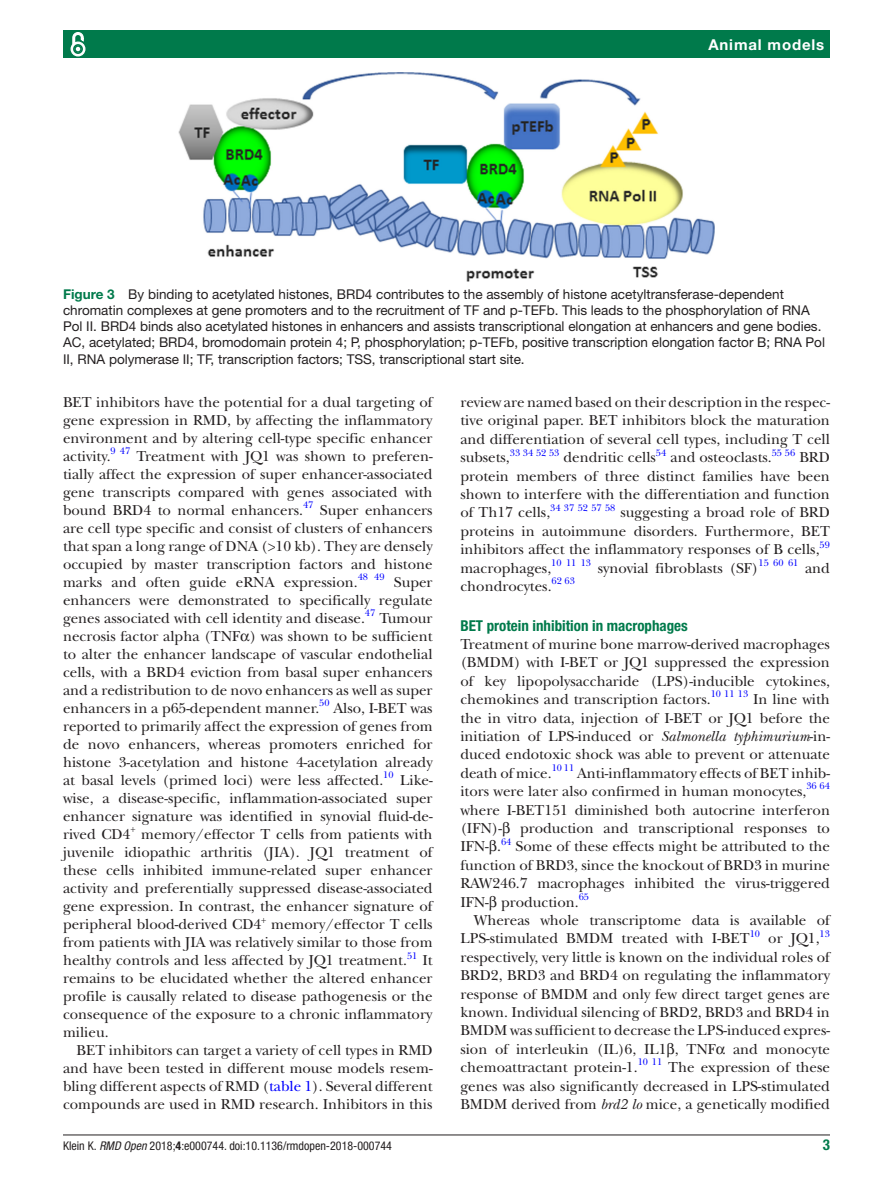
<style>
.page{position:relative;width:893px;height:1191px;background:#fff}
.page>*{position:absolute;margin:0;border:0;box-sizing:border-box;transform-origin:0 0}
.t1{font:15px/18px "New Baskerville";color:#231f20;text-align:justify}
.t2{font:700 condensed 15px "Helvetica Neue LT Std";color:#007a4b}
.t3{font:700 15px "Helvetica Neue LT Std";letter-spacing:.055em;color:#fff}
.t4{font:13.5px/16.2px "Helvetica Neue LT Std";color:#231f20}
.t5{font:condensed 12px "Helvetica Neue LT Std";color:#231f20}
.t6{font:9.9px "New Baskerville";color:#00f}
.t7{font:9.9px "New Baskerville";color:#231f20}
.s1{font-weight:700;color:#007a4b}
.s2{font-style:italic}
.s3{color:#00f}
.s4{font-weight:700}
</style>
<div class="page">
<hr style="left:63px;top:1134px;width:767px;height:1px;background:#231f20">
<div style="left:63px;top:31px;width:767px;height:27px;background:#007a4b"></div>
<svg style="left:70px;top:32px;width:16px;height:25px"></svg>
<div style="left:74px;top:45px;width:8px;height:8px;border:1px solid #007a4b;border-radius:50%"></div>
<img style="left:178px;top:73px;width:537px;height:208px">
<p class="t3" style="left:708px;top:35px;width:117px">Animal models</p>
<p class="t4" style="left:63px;top:286px;width:763px"><span class="s1">Figure 3</span> By binding to acetylated histones, BRD4 contributes to the assembly of histone acetyltransferase-dependent chromatin complexes at gene promoters and to the recruitment of TF and p-TEFb. This leads to the phosphorylation of RNA Pol II. BRD4 binds also acetylated histones in enhancers and assists transcriptional elongation at enhancers and gene bodies.<br>AC, acetylated; BRD4, bromodomain protein 4; P, phosphorylation; p-TEFb, positive transcription elongation factor B; RNA Pol II, RNA polymerase II; TF, transcription factors; TSS, transcriptional start site.</p>
<p class="t1" style="left:63px;top:393px;width:371px">BET inhibitors have the potential for a dual targeting of gene expression in RMD, by affecting the inflammatory environment and by altering cell-type specific enhancer activity.</p>
<p class="t1" style="left:460px;top:393px;width:371px;line-height:18.5px">review are named based on their description in the respec&shy;tive original paper. BET inhibitors block the maturation and differentiation of several cell types, including T cell subsets,</p>
<p class="t6" style="left:111px;top:445px;width:21px">9 47</p>
<p class="t1" style="left:63px;top:447px;width:371px;text-indent:74px">Treatment with JQ1 was shown to preferen&shy;tially affect the expression of super enhancer-associated gene transcripts compared with genes associated with bound BRD4 to normal enhancers.</p>
<p class="t6" style="left:510px;top:446px;width:51px">33 34 52 53</p>
<p class="t1" style="left:564px;top:448px;width:94px">dendritic cells</p>
<p class="t6" style="left:656px;top:446px;width:12px">54</p>
<p class="t1" style="left:670px;top:448px;width:103px">and osteoclasts.</p>
<p class="t6" style="left:772px;top:446px;width:25px">55 56</p>
<p class="t1" style="left:460px;top:448px;width:371px;line-height:18.5px;text-indent:339px">BRD protein members of three distinct families have been shown to interfere with the differentiation and function of Th17 cells,</p>
<p class="t6" style="left:303px;top:499px;width:12px">47</p>
<p class="t1" style="left:63px;top:501px;width:371px;text-indent:257px">Super enhancers are cell type specific and consist of clusters of enhancers that span a long range of DNA (&gt;10 kb). They are densely occupied by master transcription factors and histone marks and often guide eRNA expression.</p>
<p class="t6" style="left:550px;top:502px;width:67px">34 37 52 57 58</p>
<p class="t1" style="left:460px;top:503px;width:371px;line-height:18.5px;text-indent:160px">suggesting a broad role of BRD proteins in autoimmune disorders. Furthermore, BET inhibitors affect the inflammatory responses of B cells,<sup>59 </sup>macrophages,</p>
<p class="t6" style="left:551px;top:557px;width:41px">10 11 13</p>
<p class="t1" style="left:598px;top:559px;width:162px">synovial fibroblasts (SF)</p>
<p class="t6" style="left:758px;top:557px;width:41px">15 60 61</p>
<p class="t1" style="left:805px;top:559px;width:26px">and</p>
<p class="t6" style="left:358px;top:571px;width:28px">48 49</p>
<p class="t1" style="left:63px;top:573px;width:371px;text-indent:331px">Super enhancers were demonstrated to specifically regulate genes associated with cell identity and disease.</p>
<p class="t1" style="left:460px;top:577px;width:93px">chondrocytes.</p>
<p class="t6" style="left:552px;top:575px;width:25px">62 63</p>
<p class="t2" style="left:460px;top:616px;width:229px">BET protein inhibition in macrophages</p>
<p class="t1" style="left:460px;top:635px;width:371px;line-height:18.5px">Treatment of murine bone marrow-derived macrophages (BMDM) with I-BET or JQ1 suppressed the expression of key lipopolysaccharide (LPS)-inducible cytokines, chemokines and transcription factors.</p>
<p class="t6" style="left:365px;top:607px;width:12px">47</p>
<p class="t1" style="left:63px;top:609px;width:371px;text-indent:316px">Tumour necrosis factor alpha (TNF ) was shown to be sufficient to alter the enhancer landscape of vascular endothelial cells, with a BRD4 eviction from basal super enhancers and a redistribution to de novo enhancers as well as super enhancers in a p65-dependent manner.</p>
<p class="t6" style="left:711px;top:688px;width:39px">10 11 13</p>
<p class="t1" style="left:460px;top:690px;width:371px;line-height:18.5px;text-indent:293px">In line with the in vitro data, injection of I-BET or JQ1 before the initiation of LPS-induced or <span class="s2">Salmonella typhimurium</span>-in&shy;duced endotoxic shock was able to prevent or attenuate death of mice.</p>
<p class="t6" style="left:319px;top:697px;width:12px">50</p>
<p class="t1" style="left:63px;top:699px;width:371px;text-indent:270px">Also, I-BET was reported to primarily affect the expression of genes from de novo enhancers, whereas promoters enriched for histone 3-acetylation and histone 4-acetylation already at basal levels (primed loci) were less affected.</p>
<p class="t6" style="left:552px;top:762px;width:24px">10 11</p>
<p class="t1" style="left:460px;top:764px;width:371px;line-height:18.5px;text-indent:117px">Anti-inflammatory effects of BET inhib&shy;itors were later also confirmed in human monocytes,</p>
<p class="t6" style="left:383px;top:769px;width:12px">10</p>
<p class="t1" style="left:63px;top:771px;width:371px;text-indent:337px">Like&shy;wise, a disease-specific, inflammation-associated super enhancer signature was identified in synovial fluid-de&shy;rived CD4<sup>+</sup> memory/effector T cells from patients with juvenile idiopathic arthritis (JIA). JQ1 treatment of these cells inhibited immune-related super enhancer activity and preferentially suppressed disease-associated gene expression. In contrast, the enhancer signature of peripheral blood-derived CD4</p>
<p class="t6" style="left:806px;top:780px;width:25px">36 64</p>
<p class="t1" style="left:460px;top:800px;width:371px;line-height:18.5px">where I-BET151 diminished both autocrine interferon (IFN)- production and transcriptional responses to IFN- .</p>
<p class="t6" style="left:501px;top:835px;width:12px">64</p>
<p class="t1" style="left:460px;top:837px;width:371px;line-height:18.5px;text-indent:55px">Some of these effects might be attributed to the function of BRD3, since the knockout of BRD3 in murine RAW246.7 macrophages inhibited the virus-triggered IFN- production.</p>
<p class="t6" style="left:579px;top:891px;width:12px">65</p>
<p class="t1" style="left:460px;top:911px;width:371px;line-height:18.5px;text-indent:14px">Whereas whole transcriptome data is available of<br>LPS-stimulated BMDM treated with I-BET</p>
<p class="t7" style="left:261px;top:913px;width:7px">+</p>
<p class="t1" style="left:63px;top:915px;width:371px;text-indent:208px">memory/effector T cells from patients with JIA was relatively similar to those from healthy controls and less affected by JQ1 treatment.</p>
<p class="t6" style="left:750px;top:927px;width:12px">10</p>
<p class="t1" style="left:768px;top:929px;width:53px">or JQ1,</p>
<p class="t6" style="left:820px;top:927px;width:12px">13</p>
<p class="t1" style="left:460px;top:947px;width:371px;line-height:18.5px">respectively, very little is known on the individual roles of BRD2, BRD3 and BRD4 on regulating the inflammatory response of BMDM and only few direct target genes are known. Individual silencing of BRD2, BRD3 and BRD4 in BMDM was sufficient to decrease the LPS-induced expres&shy;sion of interleukin (IL)6, IL1 , TNF and monocyte chemoattractant protein-1.<sup>10</sup> <sup>11</sup> The expression of these genes was also significantly decreased in LPS-stimulated BMDM derived from <span class="s2">brd2 lo</span> mice, a genetically modified</p>
<p class="t6" style="left:407px;top:949px;width:12px">51</p>
<p class="t1" style="left:63px;top:951px;width:371px;text-indent:359px">It remains to be elucidated whether the altered enhancer profile is causally related to disease pathogenesis or the consequence of the exposure to a chronic inflammatory milieu.</p>
<p class="t1" style="left:63px;top:1041px;width:371px;text-indent:14px">BET inhibitors can target a variety of cell types in RMD and have been tested in different mouse models resem&shy;bling different aspects of RMD (<span class="s3">table 1</span>). Several different compounds are used in RMD research. Inhibitors in this</p>
<p class="t5" style="left:63px;top:1138px;width:330px">Klein K. <span class="s2">RMD Open</span> 2018;<span class="s4">4</span>:e000744. doi:10.1136/rmdopen-2018-000744</p>
<p class="t2" style="left:823px;top:1135px;width:9px">3</p>
</div>
